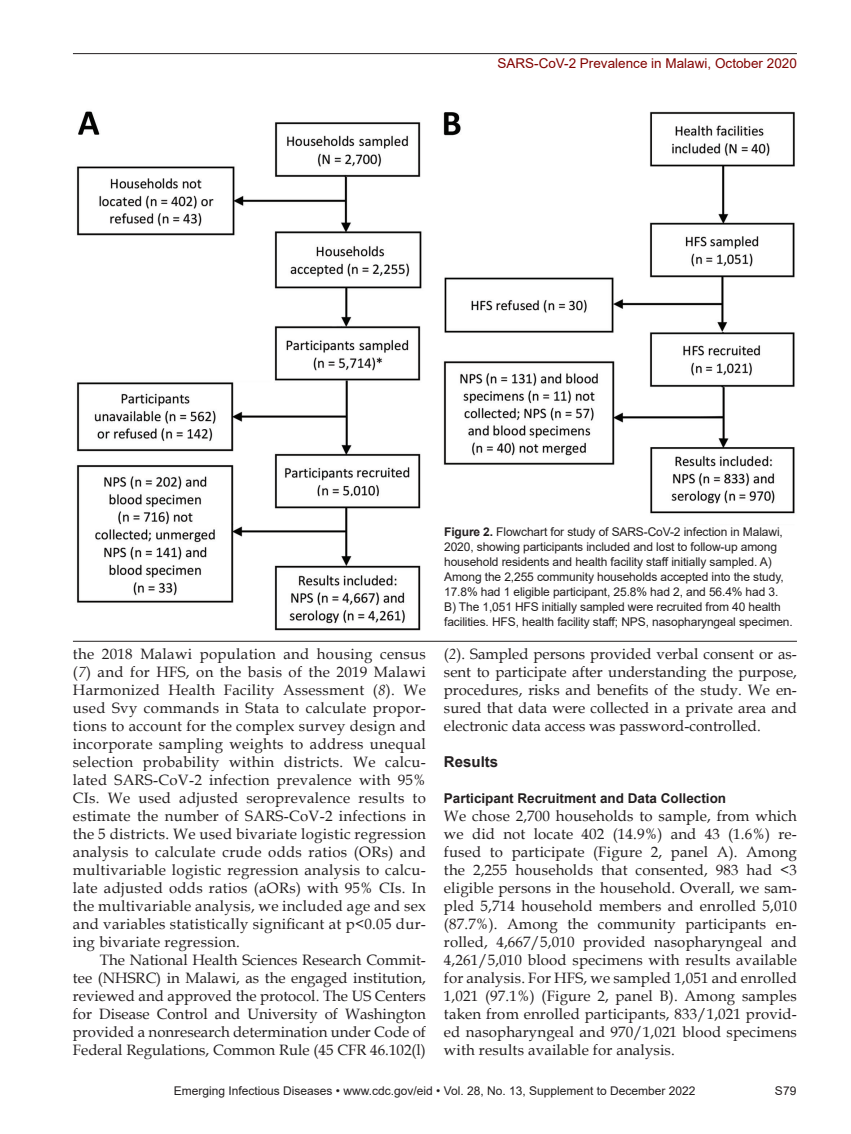
<style>
.page{position:relative;width:851px;height:1134px;background:#fff}
.page>*{position:absolute;margin:0;border:0;box-sizing:border-box;transform-origin:0 0}
.BodyText2{font:15px/18px "Book Antiqua";letter-spacing:.015em;color:#231f20;text-align:justify}
.Body_Text{font:15px/18px "Book Antiqua";color:#231f20;text-align:justify}
.t1{font:700 15px "Arial";color:#231f20}
.Running_Head{font:13.5px "Arial";color:#820301}
.t2{font:700 13.5px "Arial";color:#231f20}
.Figure_Legend{font:12px/15px "Arial";letter-spacing:-.01em;color:#231f20}
.s1{font-style:italic}
.s2{font-weight:700}
</style>
<div class="page">
<hr style="left:73px;top:53px;width:723px;height:1px;background:#231f20">
<img style="left:73px;top:111px;width:723px;height:530px">
<hr style="left:73px;top:641px;width:723px;height:1px;background:#231f20">
<p class="Running_Head" style="left:497px;top:54px;width:301px">SARS-CoV-2 Prevalence in Malawi, October 2020</p>
<p class="BodyText2" style="left:73px;top:644px;width:354px">the 2018 Malawi population and housing census (<span class="s1">7</span>) and for HFS, on the basis of the 2019 Malawi Harmonized Health Facility Assessment (<span class="s1">8</span>). We used Svy commands in Stata to calculate propor&shy;tions to account for the complex survey design and incorporate sampling weights to address unequal selection probability within districts. We calcu&shy;lated SARS-CoV-2 infection prevalence with 95% CIs. We used adjusted seroprevalence results to estimate the number of SARS-CoV-2 infections in the 5 districts. We used bivariate logistic regression analysis to calculate crude odds ratios (ORs) and multivariable logistic regression analysis to calcu&shy;late adjusted odds ratios (aORs) with 95% CIs. In the multivariable analysis, we included age and sex and variables statistically significant at p&lt;0.05 dur&shy;ing bivariate regression.</p>
<p class="Body_Text" style="left:73px;top:950px;width:354px;text-indent:27px">The National Health Sciences Research Commit&shy;tee (NHSRC) in Malawi, as the engaged institution, reviewed and approved the protocol. The US Centers for Disease Control and University of Washington provided a nonresearch determination under Code of Federal Regulations, Common Rule (45 CFR 46.102(l)</p>
<p class="Figure_Legend" style="left:444px;top:524px;width:350px"><span class="s2">Figure 2.</span> Flowchart for study of SARS-CoV-2 infection in Malawi, 2020, showing participants included and lost to follow-up among household residents and health facility staff initially sampled. A)<br>Among the 2,255 community households accepted into the study, 17.8% had 1 eligible participant, 25.8% had 2, and 56.4% had 3.<br>B) The 1,051 HFS initially sampled were recruited from 40 health facilities. HFS, health facility staff; NPS, nasopharyngeal specimen.</p>
<p class="Body_Text" style="left:444px;top:644px;width:354px">(<span class="s1">2</span>). Sampled persons provided verbal consent or as&shy;sent to participate after understanding the purpose, procedures, risks and benefits of the study. We en&shy;sured that data were collected in a private area and electronic data access was password-controlled.</p>
<h1 class="t1" style="left:444px;top:751px;width:56px">Results</h1>
<h2 class="t2" style="left:444px;top:789px;width:284px">Participant Recruitment and Data Collection</h2>
<p class="BodyText2" style="left:444px;top:807px;width:354px">We chose 2,700 households to sample, from which we did not locate 402 (14.9%) and 43 (1.6%) re&shy;fused to participate (Figure 2, panel A). Among the 2,255 households that consented, 983 had &lt;3 eligible persons in the household. Overall, we sam&shy;pled 5,714 household members and enrolled 5,010 (87.7%). Among the community participants en&shy;rolled, 4,667/5,010 provided nasopharyngeal and 4,261/5,010 blood specimens with results available for analysis. For HFS, we sampled 1,051 and enrolled 1,021 (97.1%) (Figure 2, panel B). Among samples taken from enrolled participants, 833/1,021 provid&shy;ed nasopharyngeal and 970/1,021 blood specimens with results available for analysis.</p>
<p class="Figure_Legend" style="left:174px;top:1084px;width:523px">Emerging Infectious Diseases • www.cdc.gov/eid • Vol. 28, No. 13, Supplement to December 2022</p>
<p class="Figure_Legend" style="left:775px;top:1084px;width:23px">S79</p>
</div>
